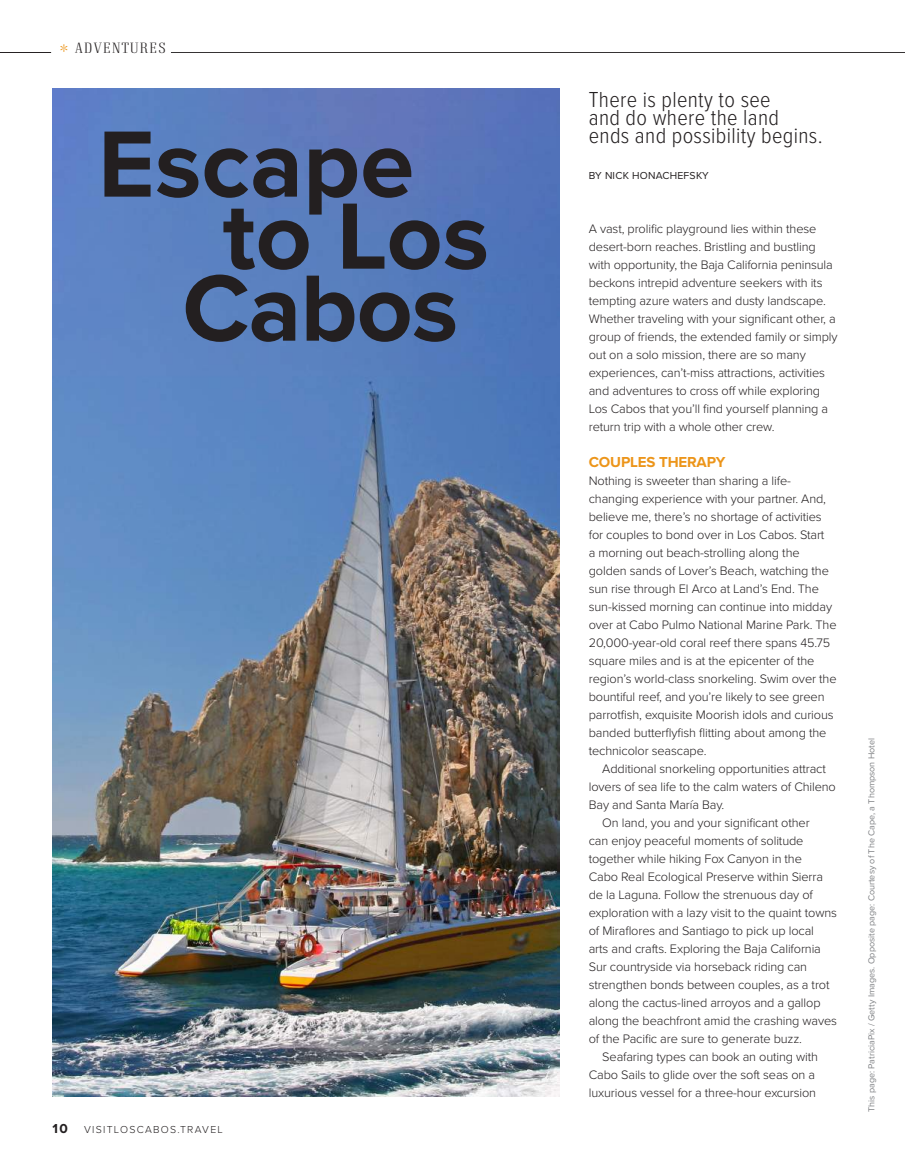
<style>
.page{position:relative;width:905px;height:1172px;background:#fff}
.page>*{position:absolute;margin:0;border:0;box-sizing:border-box;transform-origin:0 0}
.t1{font:700 97.5px/144px "Proxima Nova";color:#231f20}
.t2{font:300 22.5px/18px "Proxima Nova Cond";letter-spacing:.015em;color:#231f20}
.t3{font:700 15px "Proxima Nova";letter-spacing:-.01em;color:#ec951a}
.t4{font:700 13.5px "Proxima Nova";color:#231f20}
.t5{font:300 12.75px/18px "Proxima Nova";letter-spacing:-.01em;color:#231f20}
.t6{font:12px "Neumann";letter-spacing:.11em;color:#231f20}
.t7{font:300 10.5px "Proxima Nova";letter-spacing:.12em;color:#231f20}
.t8{font:10.5px "Proxima Nova";letter-spacing:.02em;color:#231f20}
.t9{font:9px "Proxima Nova";color:#808285}
.s1{font-size:13.5px;color:#ec951a}
</style>
<div class="page">
<img style="left:53px;top:89px;width:506px;height:1008px">
<hr style="left:171px;top:52px;width:733px;height:1px;background:#231f20">
<hr style="left:0;top:52px;width:51px;height:1px;background:#231f20">
<p class="t6" style="left:60px;top:39px;width:107px"><span class="s1">*</span> ADVENTURES</p>
<h1 class="t1" style="left:182px;top:90px;width:277px;text-indent:-84px">Escape<br>Cabos</h1>
<h1 class="t1" style="left:223px;top:162px;width:268px">to Los</h1>
<p class="t4" style="left:53px;top:1118px;width:17px">10</p>
<p class="t7" style="left:84px;top:1121px;width:140px">VISITLOSCABOS.TRAVEL</p>
<h2 class="t2" style="left:588px;top:89px;width:235px">There is plenty to see<br>and do where the land ends and possibility begins.</h2>
<p class="t8" style="left:588px;top:167px;width:122px">BY NICK HONACHEFSKY</p>
<p class="t5" style="left:588px;top:219px;width:250px">A vast, prolific playground lies within these desert-born reaches. Bristling and bustling with opportunity, the Baja California peninsula beckons intrepid adventure seekers with its tempting azure waters and dusty landscape.<br>Whether traveling with your significant other, a group of friends, the extended family or simply out on a solo mission, there are so many experiences, can’t-miss attractions, activities and adventures to cross off while exploring Los Cabos that you’ll find yourself planning a return trip with a whole other crew.</p>
<p class="t3" style="left:588px;top:450px;width:138px">COUPLES THERAPY</p>
<p class="t5" style="left:588px;top:471px;width:249px">Nothing is sweeter than sharing a life&shy;changing experience with your partner. And, believe me, there’s no shortage of activities for couples to bond over in Los Cabos. Start<br>a morning out beach-strolling along the golden sands of Lover’s Beach, watching the sun rise through El Arco at Land’s End. The sun-kissed morning can continue into midday over at Cabo Pulmo National Marine Park. The 20,000-year-old coral reef there spans 45.75 square miles and is at the epicenter of the region’s world-class snorkeling. Swim over the bountiful reef, and you’re likely to see green parrotfish, exquisite Moorish idols and curious banded butterflyfish flitting about among the technicolor seascape.</p>
<p class="t5" style="left:602px;top:759px;width:225px">Additional snorkeling opportunities attract</p>
<p class="t5" style="left:588px;top:777px;width:248px">lovers of sea life to the calm waters of Chileno</p>
<p class="t5" style="left:588px;top:795px;width:137px">Bay and Santa María Bay.</p>
<p class="t5" style="left:602px;top:813px;width:209px">On land, you and your significant other</p>
<p class="t5" style="left:588px;top:831px;width:216px">can enjoy peaceful moments of solitude</p>
<p class="t5" style="left:588px;top:849px;width:215px">together while hiking Fox Canyon in the</p>
<p class="t5" style="left:588px;top:867px;width:236px">Cabo Real Ecological Preserve within Sierra</p>
<p class="t5" style="left:588px;top:885px;width:226px">de la Laguna. Follow the strenuous day of</p>
<p class="t5" style="left:588px;top:903px;width:250px">exploration with a lazy visit to the quaint towns</p>
<p class="t5" style="left:588px;top:921px;width:227px">of Miraflores and Santiago to pick up local</p>
<p class="t5" style="left:588px;top:939px;width:234px">arts and crafts. Exploring the Baja California</p>
<p class="t5" style="left:588px;top:957px;width:220px">Sur countryside via horseback riding can</p>
<p class="t5" style="left:588px;top:975px;width:242px">strengthen bonds between couples, as a trot</p>
<p class="t5" style="left:588px;top:993px;width:233px">along the cactus-lined arroyos and a gallop</p>
<p class="t5" style="left:588px;top:1011px;width:250px">along the beachfront amid the crashing waves</p>
<p class="t5" style="left:588px;top:1029px;width:215px">of the Pacific are sure to generate buzz.</p>
<p class="t5" style="left:602px;top:1047px;width:217px">Seafaring types can book an outing with</p>
<p class="t5" style="left:588px;top:1065px;width:228px">Cabo Sails to glide over the soft seas on a</p>
<p class="t5" style="left:588px;top:1083px;width:229px">luxurious vessel for a three-hour excursion</p>
<p class="t9" style="left:864px;top:1112px;width:375px;rotate:-90deg">This page: PatriciaPix / Getty Images. Opposite page: Courtesy of The Cape, a Thompson Hotel</p>
</div>
